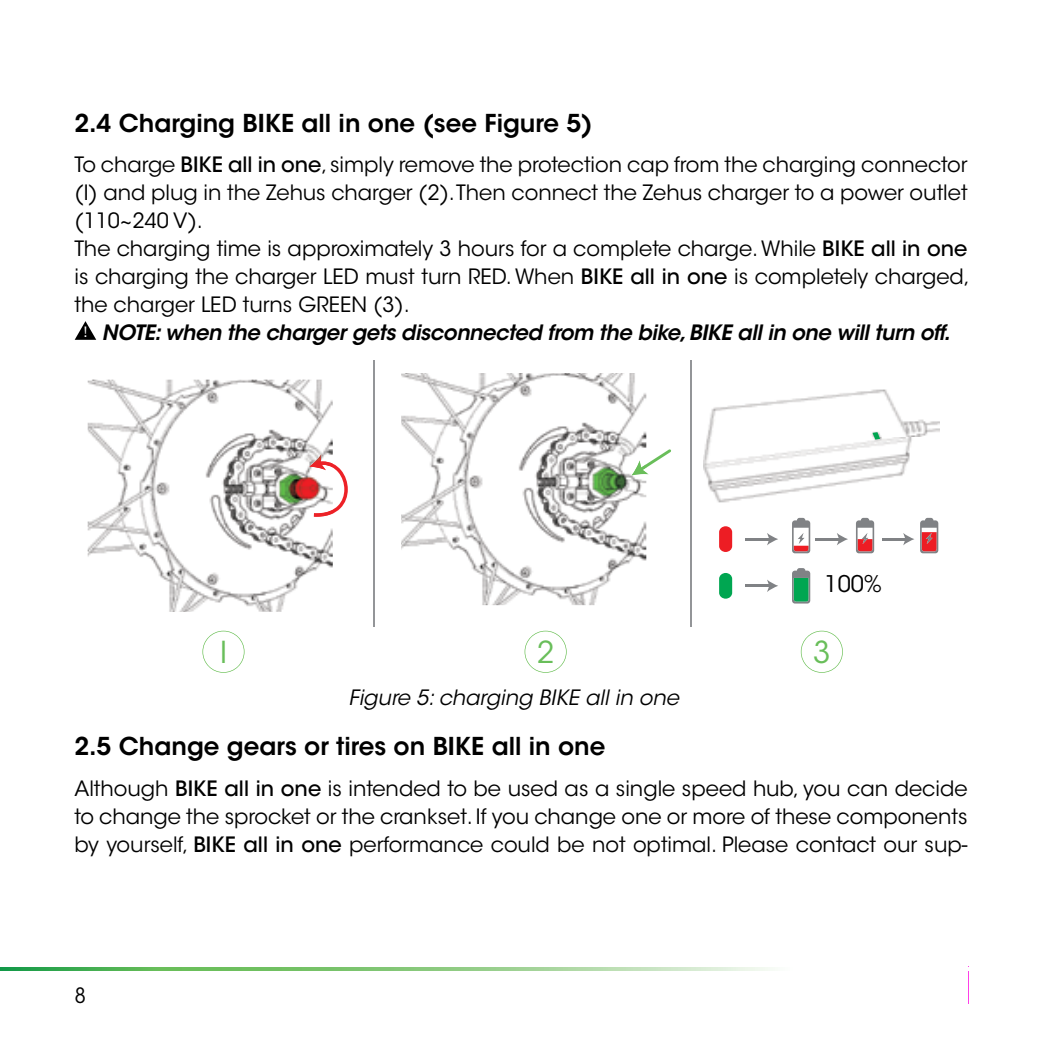
<style>
.page{position:relative;width:1042px;height:1042px;background:#fff}
.page>*{position:absolute;margin:0;border:0;box-sizing:border-box;transform-origin:0 0}
.t1{font:30.1px "ITC Avant Garde Std";color:#69be5a}
.t2{font:600 24.5px "ITC Avant Garde Std";color:#000}
.t3{font:22.75px "ITC Avant Garde Std";color:#000}
.t4{font:21px/28px "ITC Avant Garde Std";color:#000}
.t5{font:italic 600 21px "ITC Avant Garde Std";letter-spacing:-.02em;color:#000}
.t6{font:italic 21px "ITC Avant Garde Std";color:#000}
.t7{font:condensed 21px "ITC Avant Garde Std";color:#000}
.s1{font-weight:500}
</style>
<div class="page">
<svg style="left:0;top:967px;width:770px;height:4px;background:#88c983"></svg>
<hr style="left:373px;top:360px;width:2px;height:267px;background:#939598">
<hr style="left:690px;top:360px;width:2px;height:267px;background:#939598">
<svg style="left:333px;top:464px;width:15px;height:50px"></svg>
<img style="left:401px;top:373px;width:245px;height:232px">
<svg style="left:631px;top:449px;width:40px;height:26px"></svg>
<img style="left:631px;top:460px;width:15px;height:15px">
<img style="left:88px;top:380px;width:245px;height:232px">
<img style="left:314px;top:461px;width:19px;height:56px">
<img style="left:309px;top:454px;width:17px;height:16px">
<svg style="left:202px;top:631px;width:42px;height:42px"></svg>
<svg style="left:524px;top:631px;width:42px;height:42px"></svg>
<svg style="left:801px;top:631px;width:42px;height:42px"></svg>
<img style="left:704px;top:389px;width:236px;height:114px">
<svg style="left:872px;top:432px;width:8px;height:7px"></svg>
<div style="left:719px;top:526px;width:13px;height:26px;background:#ed1d24;border-radius:6px"></div>
<div style="left:719px;top:573px;width:13px;height:26px;background:#00a651;border-radius:6px"></div>
<hr style="left:745px;top:538px;width:25px;height:2px;background:#808285">
<svg style="left:767px;top:533px;width:11px;height:12px"></svg>
<hr style="left:882px;top:538px;width:24px;height:2px;background:#808285">
<svg style="left:903px;top:533px;width:11px;height:12px"></svg>
<hr style="left:815px;top:538px;width:25px;height:2px;background:#808285">
<svg style="left:837px;top:533px;width:11px;height:12px"></svg>
<hr style="left:745px;top:584px;width:25px;height:3px;background:#808285">
<svg style="left:767px;top:579px;width:11px;height:13px"></svg>
<svg style="left:856px;top:518px;width:18px;height:35px"></svg>
<svg style="left:792px;top:568px;width:18px;height:35px"></svg>
<svg style="left:920px;top:518px;width:18px;height:35px"></svg>
<svg style="left:792px;top:518px;width:18px;height:35px"></svg>
<svg style="left:74px;top:321px;width:22px;height:19px"></svg>
<p class="t2" style="left:74px;top:107px;width:519px">2.4 Charging BIKE all in one (see Figure 5)</p>
<p class="t4" style="left:74px;top:151px;width:897px">To charge <span class="s1">BIKE all in one</span>, simply remove the protection cap from the charging connector (I) and plug in the Zehus charger (2). Then connect the Zehus charger to a power outlet (110~240 V).<br>The charging time is approximately 3 hours for a complete charge. While <span class="s1">BIKE all in one </span>is charging the charger LED must turn RED. When <span class="s1">BIKE all in one</span> is completely charged, the charger LED turns GREEN (3).</p>
<p class="t5" style="left:102px;top:319px;width:850px">NOTE: when the charger gets disconnected from the bike, BIKE all in one will turn off.</p>
<p class="t3" style="left:824px;top:570px;width:58px">100%</p>
<h1 class="t1" style="left:220px;top:634px;width:8px">I</h1>
<h1 class="t1" style="left:537px;top:634px;width:19px">2</h1>
<h1 class="t1" style="left:813px;top:634px;width:19px">3</h1>
<p class="t6" style="left:348px;top:685px;width:332px">Figure 5: charging BIKE all in one</p>
<p class="t2" style="left:74px;top:730px;width:532px">2.5 Change gears or tires on BIKE all in one</p>
<p class="t4" style="left:74px;top:774px;width:894px;text-align:justify">Although <span class="s1">BIKE all in one</span> is intended to be used as a single speed hub, you can decide to change the sprocket or the crankset. If you change one or more of these components by yourself, <span class="s1">BIKE all in one</span> performance could be not optimal. Please contact our sup-</p>
<p class="t7" style="left:75px;top:983px;width:12px">8</p>
</div>
